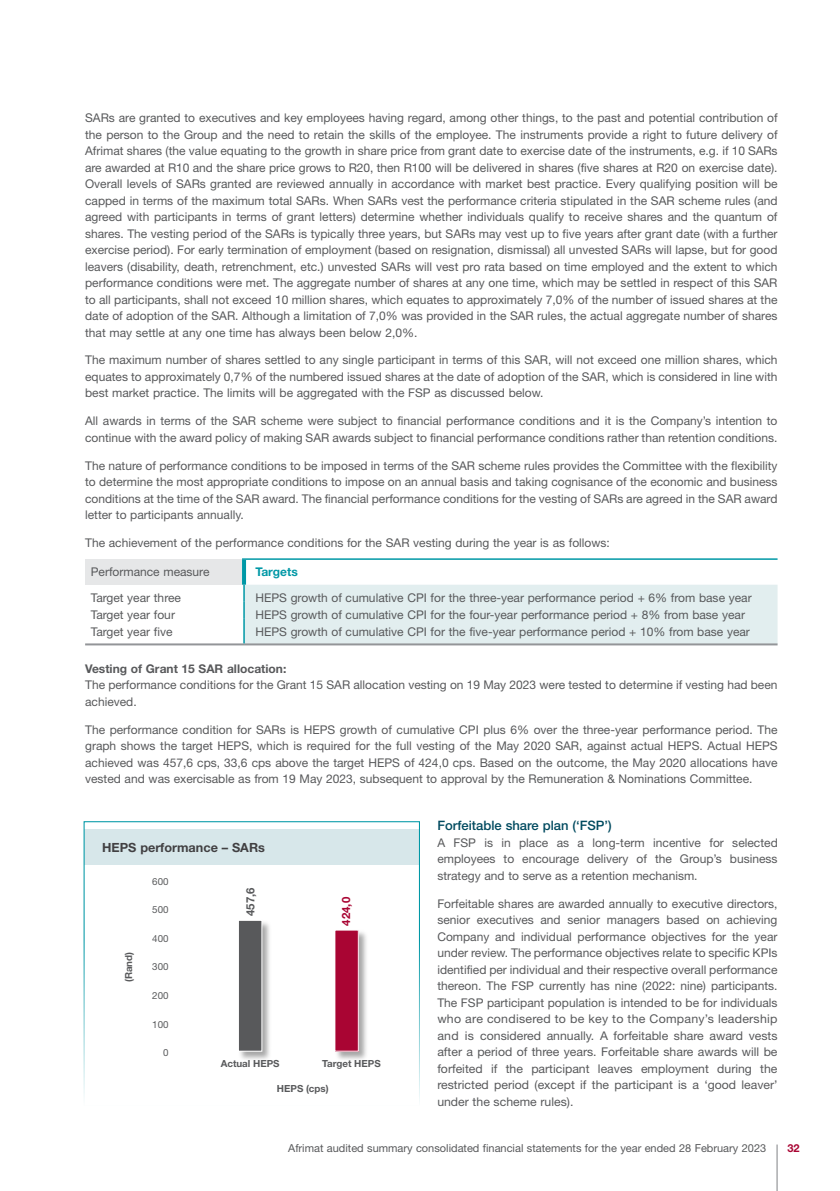
<style>
.page{position:relative;width:840px;height:1191px;background:#fff}
.page>*{position:absolute;margin:0;border:0;box-sizing:border-box;transform-origin:0 0}
.t1{font:500 13px "Helvetica Neue LT Pro";color:#004a5f}
.t2{font:700 12.6px "Helvetica Neue LT Pro";color:#414042}
.t3{font:12px/16.4px "Helvetica Neue LT Pro";color:#58595b;text-align:justify}
.t4{font:700 12px "Helvetica Neue LT Pro";color:#58595b}
.t5{font:700 12px "Helvetica Neue LT Pro";color:#0098a6}
.t6{font:700 11.4px "Helvetica Neue LT Pro";color:#58595b}
.t7{font:700 11.4px "Helvetica Neue LT Pro";color:#a90533}
.t8{font:11px "Helvetica Neue LT Pro";color:#58595b}
.t9{font:700 11px "Helvetica Neue LT Pro";color:#a90533}
.t10{font:700 9.8px "Helvetica Neue LT Pro";color:#58595b}
.t11{font:9.8px "Helvetica Neue LT Pro";color:#58595b}
</style>
<div class="page">
<div style="left:85px;top:559px;width:159px;height:25px;background:#e6e7e8"></div>
<hr style="left:85px;top:643px;width:159px;height:2px;background:#939598">
<hr style="left:244px;top:643px;width:533px;height:2px;background:#939598">
<hr style="left:242px;top:558px;width:535px;height:2px;background:#0098a6">
<hr style="left:242px;top:560px;width:4px;height:24px;background:#0098a6">
<div style="left:243px;top:584px;width:534px;height:60px;background:#e2eeef"></div>
<hr style="left:243px;top:619px;width:2px;height:24px;background:#0098a6">
<div style="left:84px;top:829px;width:335px;height:36px;background:#d7e7ea"></div>
<div style="left:83px;top:821px;width:337px;height:285px;border:1px solid #0098a6"></div>
<img style="left:240px;top:922px;width:127px;height:138px">
<div style="left:238px;top:920px;width:24px;height:131px;background:#58595b"></div>
<div style="left:238px;top:920px;width:24px;height:131px;border:1px solid #fff"></div>
<div style="left:335px;top:930px;width:23px;height:121px;background:#a90533"></div>
<div style="left:334px;top:929px;width:24px;height:122px;border:1px solid #fff"></div>
<hr style="left:776px;top:1144px;width:1px;height:47px;background:#808285">
<p class="t3" style="left:85px;top:109px;width:693px">SARs are granted to executives and key employees having regard, among other things, to the past and potential contribution of the person to the Group and the need to retain the skills of the employee. The instruments provide a right to future delivery of Afrimat shares (the value equating to the growth in share price from grant date to exercise date of the instruments, e.g. if 10 SARs are awarded at R10 and the share price grows to R20, then R100 will be delivered in shares (five shares at R20 on exercise date).<br>Overall levels of SARs granted are reviewed annually in accordance with market best practice. Every qualifying position will be capped in terms of the maximum total SARs. When SARs vest the performance criteria stipulated in the SAR scheme rules (and agreed with participants in terms of grant letters) determine whether individuals qualify to receive shares and the quantum of shares. The vesting period of the SARs is typically three years, but SARs may vest up to five years after grant date (with a further exercise period). For early termination of employment (based on resignation, dismissal) all unvested SARs will lapse, but for good leavers (disability, death, retrenchment, etc.) unvested SARs will vest pro rata based on time employed and the extent to which performance conditions were met. The aggregate number of shares at any one time, which may be settled in respect of this SAR to all participants, shall not exceed 10 million shares, which equates to approximately 7,0% of the number of issued shares at the date of adoption of the SAR. Although a limitation of 7,0% was provided in the SAR rules, the actual aggregate number of shares that may settle at any one time has always been below 2,0%.</p>
<p class="t3" style="left:85px;top:352px;width:693px">The maximum number of shares settled to any single participant in terms of this SAR, will not exceed one million shares, which equates to approximately 0,7% of the numbered issued shares at the date of adoption of the SAR, which is considered in line with best market practice. The limits will be aggregated with the FSP as discussed below.</p>
<p class="t3" style="left:85px;top:412px;width:693px">All awards in terms of the SAR scheme were subject to financial performance conditions and it is the Company’s intention to continue with the award policy of making SAR awards subject to financial performance conditions rather than retention conditions.</p>
<p class="t3" style="left:85px;top:457px;width:693px">The nature of performance conditions to be imposed in terms of the SAR scheme rules provides the Committee with the flexibility to determine the most appropriate conditions to impose on an annual basis and taking cognisance of the economic and business conditions at the time of the SAR award. The financial performance conditions for the vesting of SARs are agreed in the SAR award letter to participants annually.</p>
<p class="t3" style="left:85px;top:534px;width:526px">The achievement of the performance conditions for the SAR vesting during the year is as follows:</p>
<p class="t3" style="left:91px;top:563px;width:120px">Performance measure</p>
<p class="t5" style="left:255px;top:564px;width:44px">Targets</p>
<p class="t3" style="left:91px;top:589px;width:92px">Target year three</p>
<p class="t3" style="left:255px;top:589px;width:497px">HEPS growth of cumulative CPI for the three-year performance period + 6% from base year</p>
<p class="t3" style="left:91px;top:606px;width:86px">Target year four</p>
<p class="t3" style="left:255px;top:606px;width:491px">HEPS growth of cumulative CPI for the four-year performance period + 8% from base year</p>
<p class="t3" style="left:91px;top:623px;width:83px">Target year five</p>
<p class="t3" style="left:255px;top:623px;width:495px">HEPS growth of cumulative CPI for the five-year performance period + 10% from base year</p>
<p class="t4" style="left:85px;top:661px;width:203px">Vesting of Grant 15 SAR allocation:</p>
<p class="t3" style="left:85px;top:676px;width:693px">The performance conditions for the Grant 15 SAR allocation vesting on 19 May 2023 were tested to determine if vesting had been achieved.</p>
<p class="t3" style="left:85px;top:721px;width:693px">The performance condition for SARs is HEPS growth of cumulative CPI plus 6% over the three-year performance period. The graph shows the target HEPS, which is required for the full vesting of the May 2020 SAR, against actual HEPS. Actual HEPS achieved was 457,6 cps, 33,6 cps above the target HEPS of 424,0 cps. Based on the outcome, the May 2020 allocations have vested and was exercisable as from 19 May 2023, subsequent to approval by the Remuneration &amp; Nominations Committee.</p>
<p class="t1" style="left:437px;top:818px;width:176px">Forfeitable share plan (‘FSP’)</p>
<p class="t3" style="left:437px;top:834px;width:342px">A FSP is in place as a long-term incentive for selected employees to encourage delivery of the Group’s business strategy and to serve as a retention mechanism.</p>
<p class="t3" style="left:437px;top:895px;width:341px">Forfeitable shares are awarded annually to executive directors, senior executives and senior managers based on achieving Company and individual performance objectives for the year under review. The performance objectives relate to specific KPIs identified per individual and their respective overall performance thereon. The FSP currently has nine (2022: nine) participants.<br>The FSP participant population is intended to be for individuals who are condisered to be key to the Company’s leadership and is considered annually. A forfeitable share award vests after a period of three years. Forfeitable share awards will be forfeited if the participant leaves employment during the restricted period (except if the participant is a ‘good leaver’ under the scheme rules).</p>
<p class="t8" style="left:288px;top:1141px;width:479px">Afrimat audited summary consolidated financial statements for the year ended 28 February 2023</p>
<p class="t9" style="left:786px;top:1141px;width:14px">32</p>
<p class="t2" style="left:102px;top:839px;width:164px">HEPS performance – SARs</p>
<p class="t11" style="left:152px;top:875px;width:18px">600</p>
<p class="t6" style="left:243px;top:916px;width:30px;rotate:-90deg">457,6</p>
<p class="t7" style="left:339px;top:925px;width:30px;rotate:-90deg">424,0</p>
<p class="t11" style="left:152px;top:903px;width:18px">500</p>
<p class="t11" style="left:152px;top:932px;width:18px">400</p>
<p class="t10" style="left:123px;top:982px;width:32px;rotate:-90deg">(Rand)</p>
<p class="t11" style="left:152px;top:961px;width:18px">300</p>
<p class="t11" style="left:152px;top:989px;width:18px">200</p>
<p class="t11" style="left:152px;top:1018px;width:18px">100</p>
<p class="t11" style="left:163px;top:1046px;width:7px">0</p>
<p class="t10" style="left:220px;top:1057px;width:60px">Actual HEPS</p>
<p class="t10" style="left:322px;top:1057px;width:60px">Target HEPS</p>
<p class="t10" style="left:277px;top:1082px;width:53px">HEPS (cps)</p>
</div>
